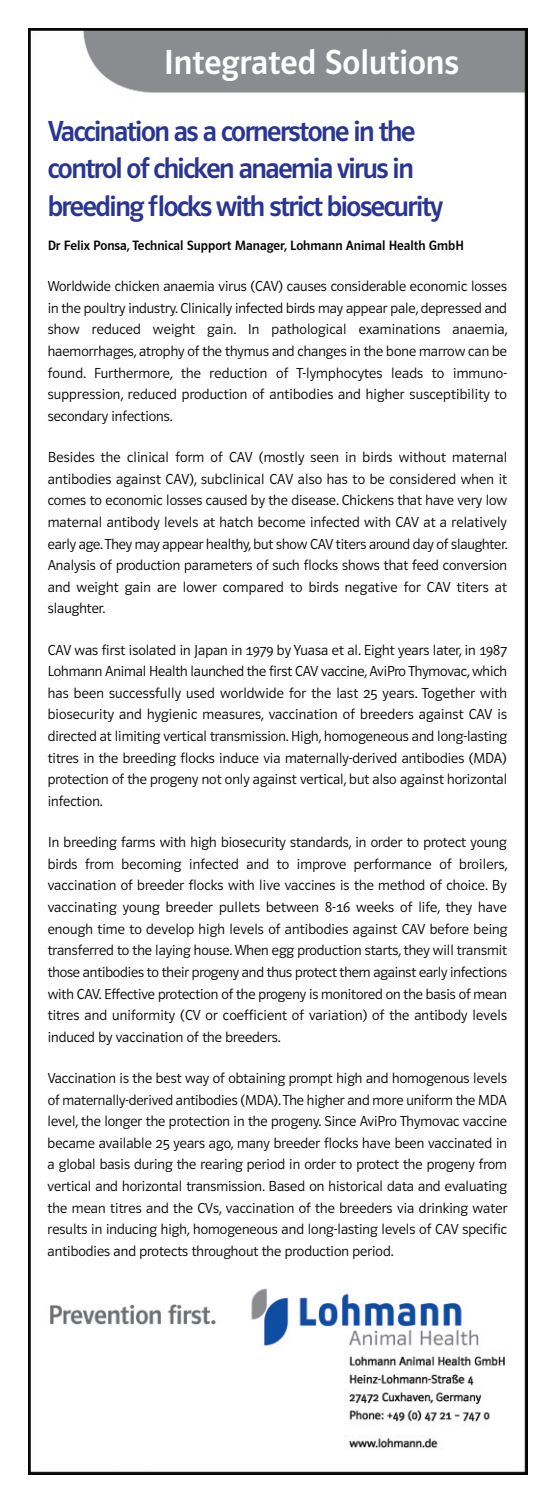
<style>
.page{position:relative;width:556px;height:1503px;background:#fff}
.page>*{position:absolute;margin:0;border:0;box-sizing:border-box;transform-origin:0 0}
.t1{font:36px "Polo 66 T Krftg";color:#fff}
.t2{font:30px/37.6px "Polo 66 T Krftg";letter-spacing:-.05em;color:#293592}
.t3{font:15px/21.6px "Polo 66 T Leicht";color:#070504;text-align:justify}
.t4{font:14px "Polo 66 T Krftg";color:#070504}
</style>
<div class="page">
<img style="left:28px;top:28px;width:499px;height:1446px">
<h1 class="t1" style="left:164px;top:40px;width:297px">Integrated Solutions</h1>
<h2 class="t2" style="left:48px;top:112px;width:397px">Vaccination as a cornerstone in the control of chicken anaemia virus in breeding flocks with strict biosecurity</h2>
<p class="t4" style="left:48px;top:237px;width:417px">Dr Felix Ponsa, Technical Support Manager, Lohmann Animal Health GmbH</p>
<p class="t3" style="left:48px;top:275px;width:461px">Worldwide chicken anaemia virus (CAV) causes considerable economic losses in the poultry industry. Clinically infected birds may appear pale, depressed and show reduced weight gain. In pathological examinations anaemia, haemorrhages, atrophy of the thymus and changes in the bone marrow can be found. Furthermore, the reduction of T-lymphocytes leads to immuno&shy;suppression, reduced production of antibodies and higher susceptibility to secondary infections.</p>
<p class="t3" style="left:48px;top:446px;width:461px">Besides the clinical form of CAV (mostly seen in birds without maternal antibodies against CAV), subclinical CAV also has to be considered when it comes to economic losses caused by the disease. Chickens that have very low maternal antibody levels at hatch become infected with CAV at a relatively early age. They may appear healthy, but show CAV titers around day of slaughter.<br>Analysis of production parameters of such flocks shows that feed conversion and weight gain are lower compared to birds negative for CAV titers at slaughter.</p>
<p class="t3" style="left:48px;top:638px;width:461px">CAV was first isolated in Japan in 1979 by Yuasa et al. Eight years later, in 1987<br>Lohmann Animal Health launched the first CAV vaccine, AviPro Thymovac, which has been successfully used worldwide for the last 25 years. Together with biosecurity and hygienic measures, vaccination of breeders against CAV is directed at limiting vertical transmission. High, homogeneous and long-lasting titres in the breeding flocks induce via maternally-derived antibodies (MDA) protection of the progeny not only against vertical, but also against horizontal infection.</p>
<p class="t3" style="left:48px;top:831px;width:461px">In breeding farms with high biosecurity standards, in order to protect young birds from becoming infected and to improve performance of broilers, vaccination of breeder flocks with live vaccines is the method of choice. By vaccinating young breeder pullets between 8-16 weeks of life, they have enough time to develop high levels of antibodies against CAV before being transferred to the laying house. When egg production starts, they will transmit those antibodies to their progeny and thus protect them against early infections with CAV. Effective protection of the progeny is monitored on the basis of mean titres and uniformity (CV or coefficient of variation) of the antibody levels induced by vaccination of the breeders.</p>
<p class="t3" style="left:48px;top:1067px;width:461px">Vaccination is the best way of obtaining prompt high and homogenous levels of maternally-derived antibodies (MDA). The higher and more uniform the MDA level, the longer the protection in the progeny. Since AviPro Thymovac vaccine became available 25 years ago, many breeder flocks have been vaccinated in a global basis during the rearing period in order to protect the progeny from vertical and horizontal transmission. Based on historical data and evaluating the mean titres and the CVs, vaccination of the breeders via drinking water results in inducing high, homogeneous and long-lasting levels of CAV specific antibodies and protects throughout the production period.</p>
</div>
